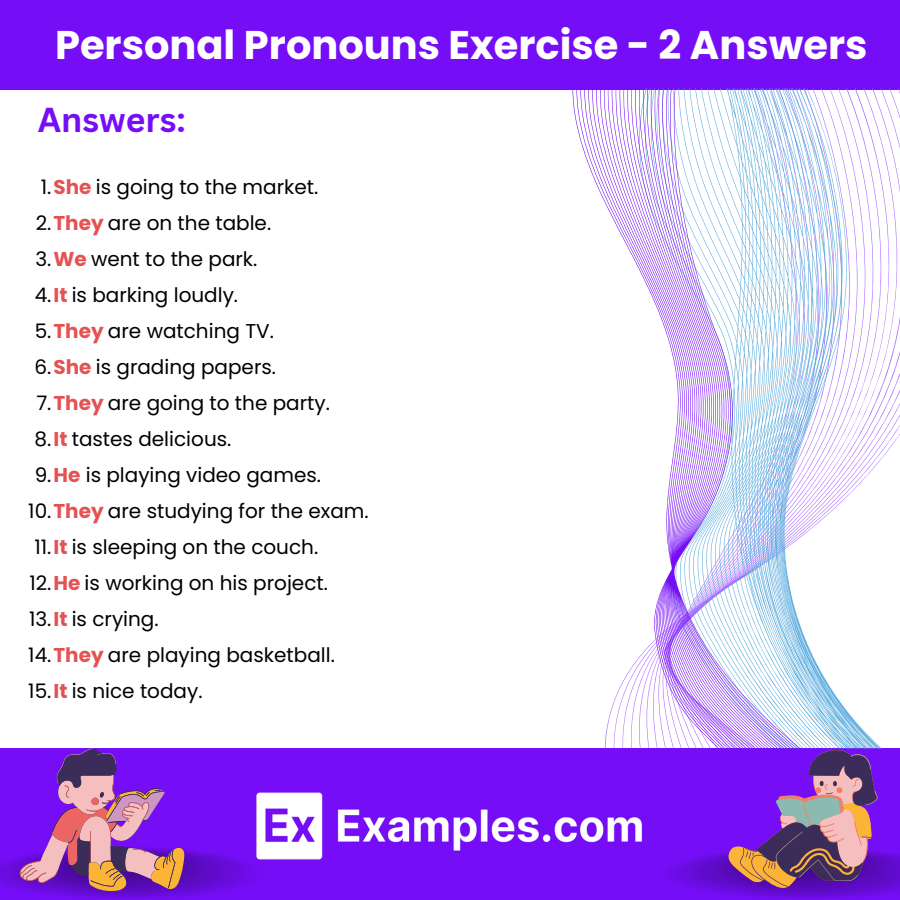
<style>
.page{position:relative;width:900px;height:900px;background:#fff}
.page>*{position:absolute;margin:0;border:0;box-sizing:border-box;transform-origin:0 0}
.t1{font:700 40px "Poppins";color:#fff}
.t2{font:700 33.7px "Canva Sans";color:#750ef7}
.t3{font:20px "Poppins";color:#000}
.s1{font-weight:700;color:#e45353}
</style>
<div class="page">
<div style="left:0;top:0;width:900px;height:90px;background:#750ef7"></div>
<div style="left:0;top:748px;width:900px;height:152px;background:#750ef7"></div>
<img style="left:256px;top:793px;width:386px;height:67px">
<img style="left:0;top:845px;width:266px;height:53px">
<svg style="left:20px;top:749px;width:164px;height:142px"></svg>
<svg style="left:728px;top:750px;width:149px;height:138px"></svg>
<svg style="left:882px;top:89px;width:18px;height:369px"></svg>
<svg style="left:801px;top:89px;width:81px;height:659px"></svg>
<svg style="left:572px;top:89px;width:229px;height:659px"></svg>
<p class="t1" style="left:55px;top:17px;width:814px">Personal Pronouns Exercise - 2 Answers</p>
<p class="t2" style="left:38px;top:96px;width:150px">Answers:</p>
<h1 class="t3" style="left:41px;top:173px;width:279px">1.<span class="s1">She</span> is going to the market.</h1>
<p class="t3" style="left:36px;top:209px;width:237px">2.<span class="s1">They</span> are on the table.</p>
<h2 class="t3" style="left:36px;top:245px;width:223px">3.<span class="s1">We</span> went to the park.</h2>
<p class="t3" style="left:35px;top:281px;width:205px">4.<span class="s1">It</span> is barking loudly.</p>
<p class="t3" style="left:35px;top:317px;width:241px">5.<span class="s1">They</span> are watching TV.</p>
<p class="t3" style="left:35px;top:353px;width:243px">6.<span class="s1">She</span> is grading papers.</p>
<p class="t3" style="left:36px;top:389px;width:295px">7.<span class="s1">They</span> are going to the party.</p>
<p class="t3" style="left:35px;top:425px;width:198px">8.<span class="s1">It</span> tastes delicious.</p>
<p class="t3" style="left:35px;top:461px;width:288px">9.<span class="s1">He</span> is playing video games.</p>
<p class="t3" style="left:28px;top:497px;width:342px">10.<span class="s1">They</span> are studying for the exam.</p>
<p class="t3" style="left:34px;top:533px;width:285px">11.<span class="s1">It</span> is sleeping on the couch.</p>
<p class="t3" style="left:29px;top:569px;width:300px">12.<span class="s1">He</span> is working on his project.</p>
<p class="t3" style="left:29px;top:605px;width:131px">13.<span class="s1">It</span> is crying.</p>
<p class="t3" style="left:28px;top:641px;width:308px">14.<span class="s1">They</span> are playing basketball.</p>
<p class="t3" style="left:28px;top:677px;width:176px">15.<span class="s1">It</span> is nice today.</p>
</div>
